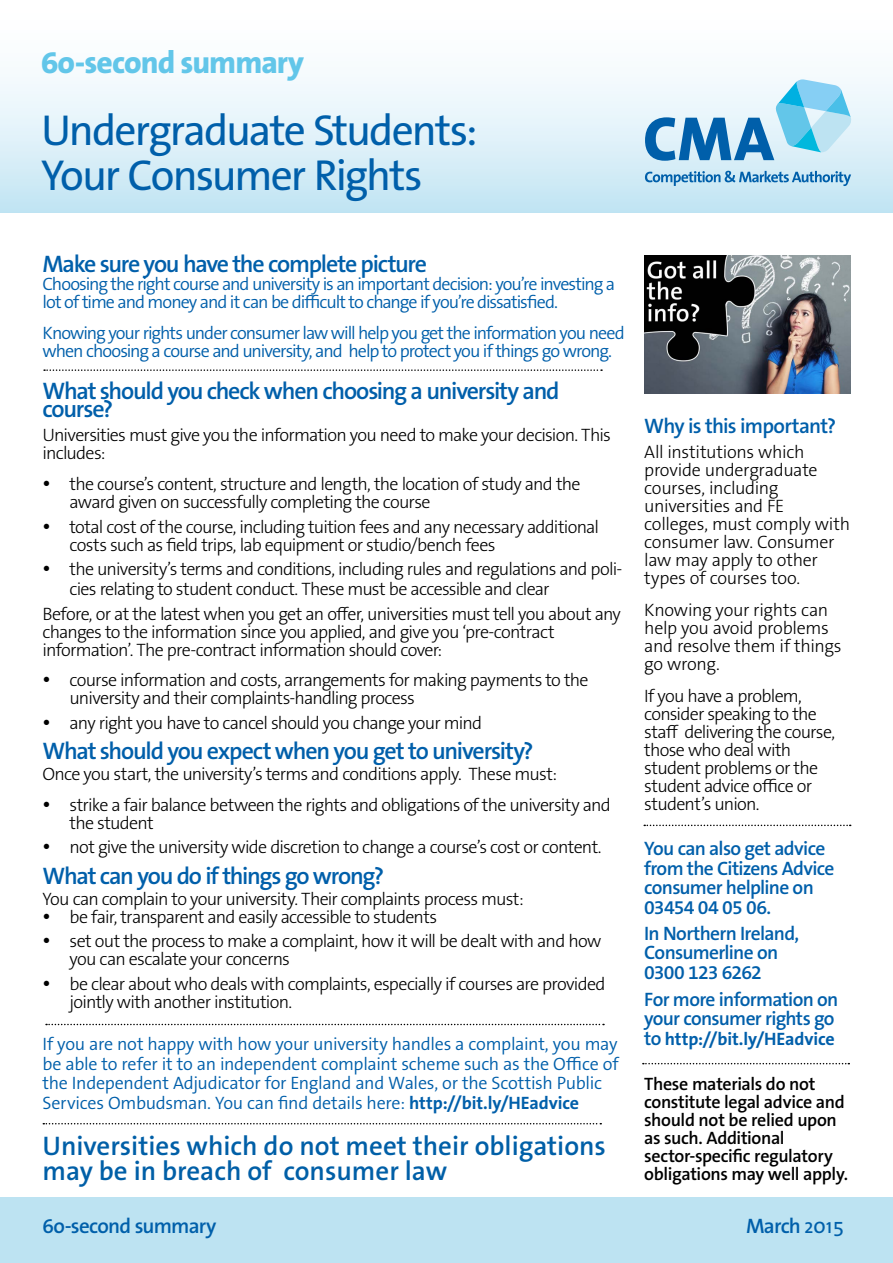
<style>
.page{position:relative;width:893px;height:1263px;background:#fff}
.page>*{position:absolute;margin:0;border:0;box-sizing:border-box;transform-origin:0 0}
.t1{font:43.5px/45px "The Sans B W5 Plain";letter-spacing:-.045em;color:#005faa}
.t2{font:800 31.5px "The Sans B W8";letter-spacing:-.03em;color:#62c6e9}
.t3{font:600 27px/25.5px "The Sans B W6";color:#005fa7}
.t4{font:600 24px/18px "The Sans B W6";letter-spacing:-.05em;color:#005faa}
.t5{font:600 21px "The Sans B W6";letter-spacing:-.04em;color:#005faa}
.t6{font:600 19.5px/19.5px "The Sans B W6";letter-spacing:-.035em;color:#005faa}
.t7{font:300 18px/18px "The Sans B W3";letter-spacing:-.04em;color:#000}
.t8{font:300 18px/18px "The Sans B W4";letter-spacing:-.045em;color:#005faa}
.t9{font:300 18px/19.5px "The Sans B W4";letter-spacing:-.015em;color:#005faa}
.t10{font:300 18px/18px "The Sans B W3";letter-spacing:-.02em;color:#000}
.t11{font:600 18px/18px "The Sans B W6";letter-spacing:-.02em;color:#000}
.t12{font:300 18px/18px "The Sans B W3";letter-spacing:-.015em;color:#000}
.t13{font:700 18px "The Sans B W7";letter-spacing:-.005em;color:#005faa}
.s1{font-family:"The Sans B W7";font-weight:700}
.s2{font-family:"The Sans B W6";font-weight:600;font-size:19.5px}
.s3{font-size:16.5px}
.s4{font-family:"The Sans B W5 Plain";font-weight:400;font-size:22.5px}
.s5{font-family:"Shruti";font-weight:400;font-size:16.5px}
.s6{font-family:"The Sans B W5 Plain";font-weight:400;font-size:21.6px}
</style>
<div class="page">
<div style="left:0;top:0;width:893px;height:213px;background:linear-gradient(to bottom,#fff,#c7e7f4)"></div>
<svg style="left:644px;top:825px;width:207px;height:1px"></svg>
<svg style="left:643px;top:1063px;width:206px;height:1px"></svg>
<img style="left:644px;top:255px;width:206px;height:138px">
<svg style="left:46px;top:1024px;width:558px;height:1px"></svg>
<svg style="left:44px;top:369px;width:558px;height:2px"></svg>
<div style="left:0;top:1197px;width:893px;height:65px;background:#bde3f2"></div>
<svg style="left:645px;top:171px;width:206px;height:15px"></svg>
<svg style="left:645px;top:79px;width:206px;height:82px"></svg>
<svg style="left:43px;top:1123px;width:558px;height:1px"></svg>
<p class="t2" style="left:41px;top:42px;width:265px">6o-second summary</p>
<p class="t1" style="left:41px;top:108px;width:438px">Undergraduate Students:<br>Your Consumer Rights</p>
<p class="t4" style="left:43px;top:255px;width:386px">Make sure you have the complete picture</p>
<p class="t8" style="left:43px;top:275px;width:574px">Choosing the right course and university is an important decision: you’re investing a lot of time and money and it can be difficult to change if you’re dissatisfied.</p>
<p class="t8" style="left:43px;top:324px;width:584px">Knowing your rights under consumer law will help you get the information you need when choosing a course and university, and help to protect you if things go wrong.</p>
<p class="t4" style="left:43px;top:382px;width:519px">What should you check when choosing a university and course?</p>
<p class="t7" style="left:43px;top:426px;width:570px">Universities must give you the information you need to make your decision. This includes:</p>
<p class="t7" style="left:70px;top:475px;width:512px">the course’s content, structure and length, the location of study and the award given on successfully completing the course</p>
<p class="t7" style="left:70px;top:517px;width:531px">total cost of the course, including tuition fees and any necessary additional costs such as field trips, lab equipment or studio/bench fees</p>
<p class="t7" style="left:70px;top:559px;width:554px;line-height:20.2px">the university’s terms and conditions, including rules and regulations and poli&shy;cies relating to student conduct. These must be accessible and clear</p>
<p class="t7" style="left:43px;top:604px;width:580px">Before, or at the latest when you get an offer, universities must tell you about any changes to the information since you applied, and give you ‘pre-contract information’. The pre-contract information should cover:</p>
<p class="t7" style="left:70px;top:671px;width:521px">course information and costs, arrangements for making payments to the university and their complaints-handling process</p>
<p class="t7" style="left:70px;top:714px;width:414px">any right you have to cancel should you change your mind</p>
<p class="t4" style="left:43px;top:742px;width:492px">What should you expect when you get to university?</p>
<p class="t7" style="left:43px;top:765px;width:516px">Once you start, the university’s terms and conditions apply. These must:</p>
<p class="t7" style="left:70px;top:796px;width:543px">strike a fair balance between the rights and obligations of the university and the student</p>
<p class="t7" style="left:70px;top:838px;width:534px">not give the university wide discretion to change a course’s cost or content.</p>
<p class="t4" style="left:43px;top:867px;width:343px">What can you do if things go wrong?</p>
<p class="t7" style="left:43px;top:890px;width:483px">You can complain to your university. Their complaints process must:</p>
<p class="t7" style="left:70px;top:908px;width:369px">be fair, transparent and easily accessible to students</p>
<p class="t7" style="left:70px;top:932px;width:533px">set out the process to make a complaint, how it will be dealt with and how you can escalate your concerns</p>
<p class="t7" style="left:70px;top:975px;width:538px">be clear about who deals with complaints, especially if courses are provided jointly with another institution.</p>
<p class="t9" style="left:43px;top:1034px;width:578px">If you are not happy with how your university handles a complaint, you may be able to refer it to an independent complaint scheme such as the Office of the Independent Adjudicator for England and Wales, or the Scottish Public Services Ombudsman. You can find details here: <span class="s1">http://bit.ly/HEadvice</span></p>
<p class="t3" style="left:43px;top:1133px;width:565px">Universities which do not meet their obligations may be in breach of consumer law</p>
<p class="t5" style="left:644px;top:413px;width:193px">Why is this important?</p>
<p class="t10" style="left:644px;top:443px;width:207px">All institutions which provide undergraduate courses, including universities and FE colleges, must comply with consumer law. Consumer law may apply to other types of courses too.</p>
<p class="t12" style="left:644px;top:601px;width:199px">Knowing your rights can help you avoid problems and resolve them if things go wrong.</p>
<p class="t7" style="left:644px;top:687px;width:192px">If you have a problem, consider speaking to the staff delivering the course, those who deal with student problems or the student advice office or student’s union.</p>
<p class="t6" style="left:644px;top:839px;width:192px">You can also get advice from the Citizens Advice consumer helpline on<br>03454 04 05 06.</p>
<p class="t6" style="left:644px;top:923px;width:156px">In Northern Ireland,<br>Consumerline on<br>0300 123 6262</p>
<p class="t6" style="left:644px;top:990px;width:196px">For more information on your consumer rights go</p>
<p class="t13" style="left:644px;top:1027px;width:192px"><span class="s2">to</span> http://bit.ly/HEadvice</p>
<p class="t11" style="left:644px;top:1075px;width:205px">These materials do not constitute legal advice and should not be relied upon as such. Additional sector-specific regulatory obligations may well apply.</p>
<p class="t5" style="left:43px;top:1212px;width:175px">6o-second summary</p>
<p class="t5" style="left:746px;top:1212px;width:100px">March <span class="s3">2</span><span class="s4">o</span><span class="s5">1</span><span class="s6">5</span></p>
</div>
